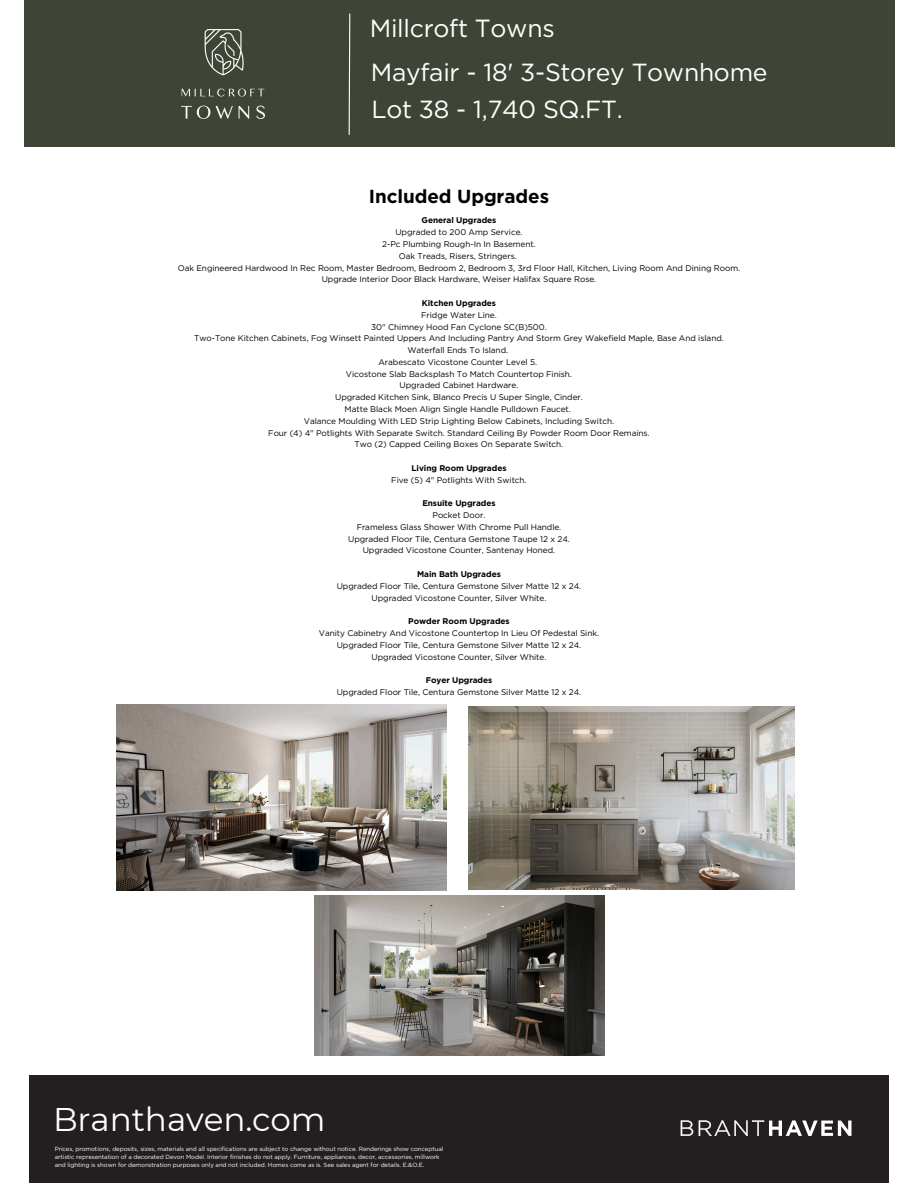
<style>
.page{position:relative;width:918px;height:1188px;background:#fff}
.page>*{position:absolute;margin:0;border:0;box-sizing:border-box;transform-origin:0 0}
.t1{font:32.7px "Montserrat";letter-spacing:-.005em;color:#fff}
.t2{font:25.65px "Montserrat";letter-spacing:-.005em;color:#fff}
.t3{font:24.75px "Gotham";letter-spacing:-.01em;color:#fff}
.t4{font:700 18.9px "Gotham";letter-spacing:-.005em;color:#000}
.t5{font:8.25px/11.9px "Gotham";letter-spacing:-.005em;color:#000;text-align:center}
.t6{font:700 8.25px "Gotham";letter-spacing:-.005em;color:#000}
.t7{font:6px/7.9px "Gotham";letter-spacing:-.01em;color:#fff}
.s1{font-weight:700}
</style>
<div class="page">
<img style="left:117px;top:705px;width:330px;height:185px">
<img style="left:314px;top:896px;width:290px;height:159px">
<img style="left:468px;top:706px;width:327px;height:184px">
<div style="left:24px;top:0;width:870px;height:146px;background:#3e4536"></div>
<svg style="left:348px;top:13px;width:3px;height:134px"></svg>
<img style="left:181px;top:30px;width:84px;height:89px">
<div style="left:29px;top:1075px;width:860px;height:107px;background:#231f20"></div>
<svg style="left:680px;top:1120px;width:171px;height:16px"></svg>
<p class="t3" style="left:370px;top:13px;width:186px">Millcroft Towns</p>
<h4 class="t3" style="left:371px;top:58px;width:398px">Mayfair - 18' 3-Storey Townhome</h4>
<h4 class="t3" style="left:371px;top:94px;width:253px">Lot 38 - 1,740 SQ.FT.</h4>
<p class="t4" style="left:369px;top:185px;width:182px">Included Upgrades</p>
<h2 class="t5" style="left:178px;top:215px;width:564px"><span class="s1">General Upgrades<br></span>Upgraded to 200 Amp Service.<br>2-Pc Plumbing Rough-In In Basement.<br>Oak Treads, Risers, Stringers.<br>Oak Engineered Hardwood In Rec Room, Master Bedroom, Bedroom 2, Bedroom 3, 3rd Floor Hall, Kitchen, Living Room And Dining Room.<br>Upgrade Interior Door Black Hardware, Weiser Halifax Square Rose.</h2>
<h2 class="t5" style="left:194px;top:297px;width:531px"><span class="s1">Kitchen Upgrades<br></span>Fridge Water Line.<br>30" Chimney Hood Fan Cyclone SC(B)500.<br>Two-Tone Kitchen Cabinets, Fog Winsett Painted Uppers And Including Pantry And Storm Grey Wakefield Maple, Base And island.<br>Waterfall Ends To Island.<br>Arabescato Vicostone Counter Level 5.<br>Vicostone Slab Backsplash To Match Countertop Finish.<br>Upgraded Cabinet Hardware.<br>Upgraded Kitchen Sink, Blanco Precis U Super Single, Cinder.<br>Matte Black Moen Align Single Handle Pulldown Faucet.<br>Valance Moulding With LED Strip Lighting Below Cabinets, Including Switch.<br>Four (4) 4" Potlights With Separate Switch. Standard Ceiling By Powder Room Door Remains.</h2>
<h2 class="t5" style="left:355px;top:439px;width:210px">Two (2) Capped Ceiling Boxes On Separate Switch.</h2>
<h2 class="t6" style="left:412px;top:463px;width:96px">Living Room Upgrades</h2>
<h2 class="t5" style="left:391px;top:474px;width:137px">Five (5) 4" Potlights With Switch.</h2>
<p class="t6" style="left:422px;top:498px;width:75px">Ensuite Upgrades</p>
<p class="t5" style="left:348px;top:509px;width:223px">Pocket Door.<br>Frameless Glass Shower With Chrome Pull Handle.<br>Upgraded Floor Tile, Centura Gemstone Taupe 12 x 24.<br>Upgraded Vicostone Counter, Santenay Honed.</p>
<h3 class="t5" style="left:337px;top:568px;width:246px"><span class="s1">Main Bath Upgrades<br></span>Upgraded Floor Tile, Centura Gemstone Silver Matte 12 x 24.<br>Upgraded Vicostone Counter, Silver White.</h3>
<h4 class="t5" style="left:319px;top:615px;width:282px"><span class="s1">Powder Room Upgrades<br></span>Vanity Cabinetry And Vicostone Countertop In Lieu Of Pedestal Sink.<br>Upgraded Floor Tile, Centura Gemstone Silver Matte 12 x 24.<br>Upgraded Vicostone Counter, Silver White.</h4>
<h4 class="t5" style="left:337px;top:674px;width:246px"><span class="s1">Foyer Upgrades<br></span>Upgraded Floor Tile, Centura Gemstone Silver Matte 12 x 24.</h4>
<p class="t2" style="left:140px;top:1099px;width:216px">Branthaven.com</p>
<h4 class="t1" style="left:53px;top:1099px;width:274px">Branthaven.com</h4>
<h4 class="t7" style="left:55px;top:1145px;width:390px">Prices, promotions, deposits, sizes, materials and all specifications are subject to change without notice. Renderings show conceptual artistic representation of a decorated Devon Model. Interior finishes do not apply. Furniture, appliances, decor, accessories, millwork and lighting is shown for demonstration purposes only and not included. Homes come as is. See sales agent for details. E.&amp;O.E.</h4>
</div>
